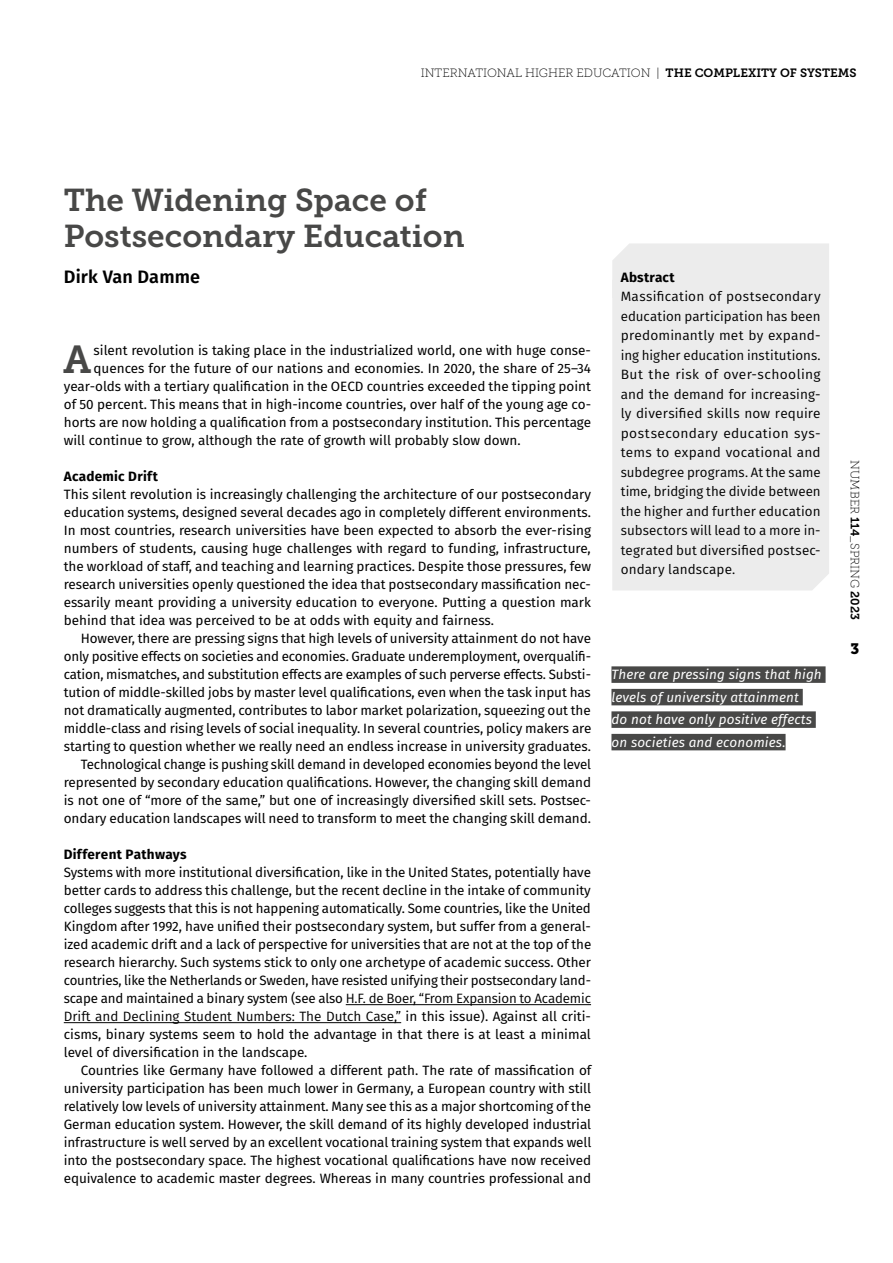
<style>
.page{position:relative;width:893px;height:1263px;background:#fff}
.page>*{position:absolute;margin:0;border:0;box-sizing:border-box;transform-origin:0 0}
.t1{font:38.85px "Museo Slab 700";color:#484847}
.t2{font:31.5px/36px "Museo Slab 700";color:#484847}
.t3{font:600 18px "Fira Sans";letter-spacing:.01em;color:#000}
.t4{font:15px "Museo Slab 900";color:#000}
.t5{font:13.5px/18px "Fira Sans";letter-spacing:-.005em;color:#000;text-align:justify}
.t6{font:13.5px/19.5px "Fira Sans";letter-spacing:.01em;color:#000;text-align:justify}
.t7{font:italic 13.5px/22.5px "Fira Sans";letter-spacing:.01em;color:#fff}
.t8{font:700 13.5px "Fira Sans";letter-spacing:.02em;color:#000}
.t9{font:12px "Museo Slab 100";color:#000}
.s1{font-family:"Museo Slab 700"}
.s2{font-style:inherit}
</style>
<div class="page">
<hr style="left:346px;top:1004px;width:245px;height:1px;background:#000">
<hr style="left:64px;top:1022px;width:337px;height:1px;background:#000">
<div style="left:612px;top:243px;width:217px;height:37px;background:#ececec"></div>
<div style="left:612px;top:280px;width:217px;height:310px;background:#ececec"></div>
<div style="left:611px;top:666px;width:215px;height:17px;background:#484847"></div>
<div style="left:611px;top:689px;width:192px;height:16px;background:#484847"></div>
<div style="left:611px;top:711px;width:205px;height:17px;background:#484847"></div>
<div style="left:611px;top:734px;width:175px;height:16px;background:#484847"></div>
<p class="t9" style="left:421px;top:66px;width:437px">INTERNATIONAL HIG HER EDUCATION | <span class="s1">THE COMPLEXITY OF SYSTEMS</span></p>
<h2 class="t2" style="left:64px;top:182px;width:402px">The Widening Space of<br>Postsecondary Education</h2>
<h3 class="t3" style="left:64px;top:262px;width:138px">Dirk Van Damme</h3>
<h1 class="t1" style="left:63px;top:338px;width:30px">A</h1>
<p class="t5" style="left:94px;top:341px;width:499px">silent revolution is taking place in the industrialized world, one with huge conse-</p>
<p class="t5" style="left:94px;top:359px;width:499px">quences for the future of our nations and economies. In 2020, the share of 25–34</p>
<p class="t5" style="left:64px;top:377px;width:529px">year-olds with a tertiary qualification in the OECD countries exceeded the tipping point</p>
<p class="t5" style="left:64px;top:395px;width:529px">of 50 percent. This means that in high-income countries, over half of the young age co-</p>
<p class="t5" style="left:64px;top:413px;width:529px">horts are now holding a qualification from a postsecondary institution. This percentage</p>
<p class="t5" style="left:64px;top:431px;width:458px">will continue to grow, although the rate of growth will probably slow down.</p>
<p class="t8" style="left:64px;top:465px;width:96px">Academic Drift</p>
<p class="t5" style="left:64px;top:485px;width:529px">This silent revolution is increasingly challenging the architecture of our postsecondary education systems, designed several decades ago in completely different environments.<br>In most countries, research universities have been expected to absorb the ever-rising numbers of students, causing huge challenges with regard to funding, infrastructure, the workload of staff, and teaching and learning practices. Despite those pressures, few research universities openly questioned the idea that postsecondary massification nec&shy;essarily meant providing a university education to everyone. Putting a question mark behind that idea was perceived to be at odds with equity and fairness.</p>
<p class="t5" style="left:64px;top:629px;width:529px;text-align:right">However, there are pressing signs that high levels of university attainment do not have only positive effects on societies and economies. Graduate underemployment, overqualifi&shy;cation, mismatches, and substitution effects are examples of such perverse effects. Substi&shy;tution of middle-skilled jobs by master level qualifications, even when the task input has not dramatically augmented, contributes to labor market polarization, squeezing out the middle-class and rising levels of social inequality. In several countries, policy makers are starting to question whether we really need an endless increase in university graduates.<br>Technological change is pushing skill demand in developed economies beyond the level represented by secondary education qualifications. However, the changing skill demand is not one of “more of the same,” but one of increasingly diversified skill sets. Postsec&shy;ondary education landscapes will need to transform to meet the changing skill demand.</p>
<p class="t8" style="left:64px;top:843px;width:125px">Different Pathways</p>
<p class="t5" style="left:64px;top:863px;width:529px">Systems with more institutional diversification, like in the United States, potentially have better cards to address this challenge, but the recent decline in the intake of community colleges suggests that this is not happening automatically. Some countries, like the United Kingdom after 1992, have unified their postsecondary system, but suffer from a general&shy;ized academic drift and a lack of perspective for universities that are not at the top of the research hierarchy. Such systems stick to only one archetype of academic success. Other countries, like the Netherlands or Sweden, have resisted unifying their postsecondary land&shy;scape and maintained a binary system (see also <span class="s2">H.F. de Boer, “From Expansion to Academic Drift and Declining Student Numbers: The Dutch Case,”</span> in this issue). Against all criti&shy;cisms, binary systems seem to hold the advantage in that there is at least a minimal level of diversification in the landscape.</p>
<p class="t5" style="left:64px;top:1061px;width:529px;text-indent:17px">Countries like Germany have followed a different path. The rate of massification of university participation has been much lower in Germany, a European country with still relatively low levels of university attainment. Many see this as a major shortcoming of the German education system. However, the skill demand of its highly developed industrial infrastructure is well served by an excellent vocational training system that expands well into the postsecondary space. The highest vocational qualifications have now received equivalence to academic master degrees. Whereas in many countries professional and</p>
<p class="t8" style="left:621px;top:265px;width:55px">Abstract</p>
<p class="t6" style="left:621px;top:286px;width:201px">Massification of postsecondary education participation has been predominantly met by expand&shy;ing higher education institutions.<br>But the risk of over-schooling and the demand for increasing&shy;ly diversified skills now require postsecondary education sys&shy;tems to expand vocational and subdegree programs. At the same time, bridging the divide between the higher and further education subsectors will lead to a more in&shy;tegrated but diversified postsec&shy;ondary landscape.</p>
<p class="t7" style="left:611px;top:663px;width:212px">There are pressing signs that high levels of university attainment<br>do not have only positive effects on societies and economies.</p>
<p class="t9" style="left:861px;top:460px;width:161px;rotate:90deg">NUMBER <span class="s1">114</span>_Spring <span class="s1">2023</span></p>
<p class="t4" style="left:850px;top:640px;width:10px">3</p>
</div>
